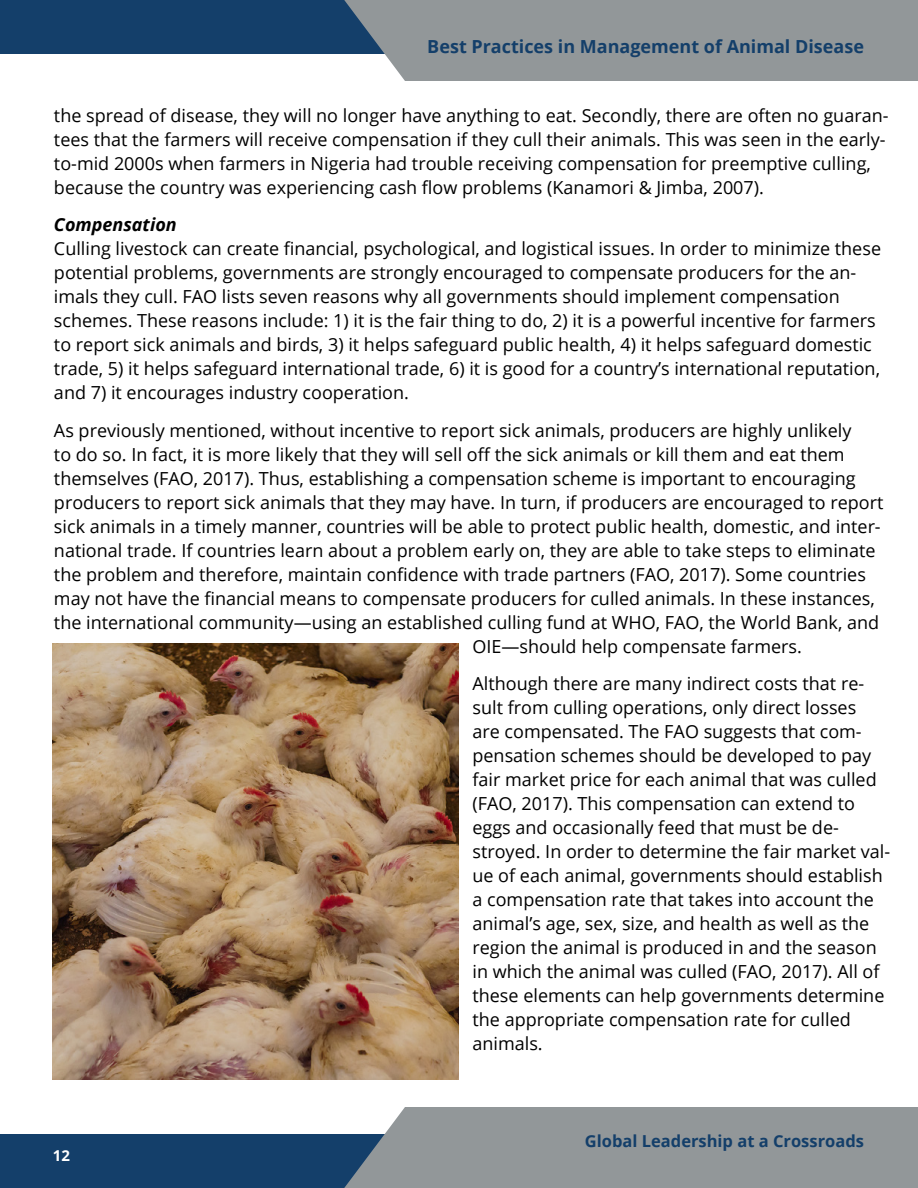
<style>
.page{position:relative;width:918px;height:1188px;background:#fff}
.page>*{position:absolute;margin:0;border:0;box-sizing:border-box;transform-origin:0 0}
.t1{font:18px/24px "Open Sans";color:#000}
.t2{font:700 18px "Open Sans";color:#143f6a}
.t3{font:italic 700 18px "Open Sans";color:#000}
.t4{font:700 16.5px "Open Sans";color:#143f6a}
.t5{font:700 15px "Open Sans";color:#fff}
</style>
<div class="page">
<div style="left:0;top:1134px;width:918px;height:54px;background:#143f6a"></div>
<div style="left:344px;top:1107px;width:574px;height:81px;background:#929799"></div>
<div style="left:0;top:0;width:918px;height:54px;background:#143f6a"></div>
<div style="left:344px;top:0;width:574px;height:81px;background:#929799"></div>
<img style="left:53px;top:644px;width:406px;height:436px">
<p class="t2" style="left:427px;top:34px;width:438px">Best Practices in Management of Animal Disease</p>
<p class="t1" style="left:54px;top:103px;width:836px">the spread of disease, they will no longer have anything to eat. Secondly, there are often no guaran&shy;tees that the farmers will receive compensation if they cull their animals. This was seen in the early&shy;to-mid 2000s when farmers in Nigeria had trouble receiving compensation for preemptive culling, because the country was experiencing cash flow problems (Kanamori &amp; Jimba, 2007).</p>
<p class="t3" style="left:54px;top:212px;width:124px">Compensation</p>
<p class="t1" style="left:54px;top:236px;width:829px">Culling livestock can create financial, psychological, and logistical issues. In order to minimize these potential problems, governments are strongly encouraged to compensate producers for the an&shy;imals they cull. FAO lists seven reasons why all governments should implement compensation schemes. These reasons include: 1) it is the fair thing to do, 2) it is a powerful incentive for farmers to report sick animals and birds, 3) it helps safeguard public health, 4) it helps safeguard domestic trade, 5) it helps safeguard international trade, 6) it is good for a country’s international reputation, and 7) it encourages industry cooperation.</p>
<p class="t1" style="left:54px;top:418px;width:799px">As previously mentioned, without incentive to report sick animals, producers are highly unlikely</p>
<p class="t1" style="left:54px;top:442px;width:792px">to do so. In fact, it is more likely that they will sell off the sick animals or kill them and eat them</p>
<p class="t1" style="left:54px;top:466px;width:803px">themselves (FAO, 2017). Thus, establishing a compensation scheme is important to encouraging</p>
<p class="t1" style="left:54px;top:490px;width:831px">producers to report sick animals that they may have. In turn, if producers are encouraged to report</p>
<p class="t1" style="left:54px;top:514px;width:828px">sick animals in a timely manner, countries will be able to protect public health, domestic, and inter-</p>
<p class="t1" style="left:54px;top:538px;width:823px">national trade. If countries learn about a problem early on, they are able to take steps to eliminate</p>
<p class="t1" style="left:54px;top:562px;width:813px">the problem and therefore, maintain confidence with trade partners (FAO, 2017). Some countries</p>
<p class="t1" style="left:54px;top:586px;width:822px">may not have the financial means to compensate producers for culled animals. In these instances,</p>
<p class="t1" style="left:54px;top:610px;width:827px">the international community—using an established culling fund at WHO, FAO, the World Bank, and</p>
<p class="t1" style="left:472px;top:634px;width:331px">OIE—should help compensate farmers.</p>
<p class="t1" style="left:472px;top:671px;width:419px">Although there are many indirect costs that re&shy;sult from culling operations, only direct losses<br>are compensated. The FAO suggests that com&shy;pensation schemes should be developed to pay fair market price for each animal that was culled (FAO, 2017). This compensation can extend to eggs and occasionally feed that must be de&shy;stroyed. In order to determine the fair market val&shy;ue of each animal, governments should establish a compensation rate that takes into account the animal’s age, sex, size, and health as well as the region the animal is produced in and the season in which the animal was culled (FAO, 2017). All of these elements can help governments determine the appropriate compensation rate for culled animals.</p>
<p class="t5" style="left:53px;top:1145px;width:19px">12</p>
<p class="t4" style="left:585px;top:1129px;width:281px">Global Leadership at a Crossroads</p>
</div>
